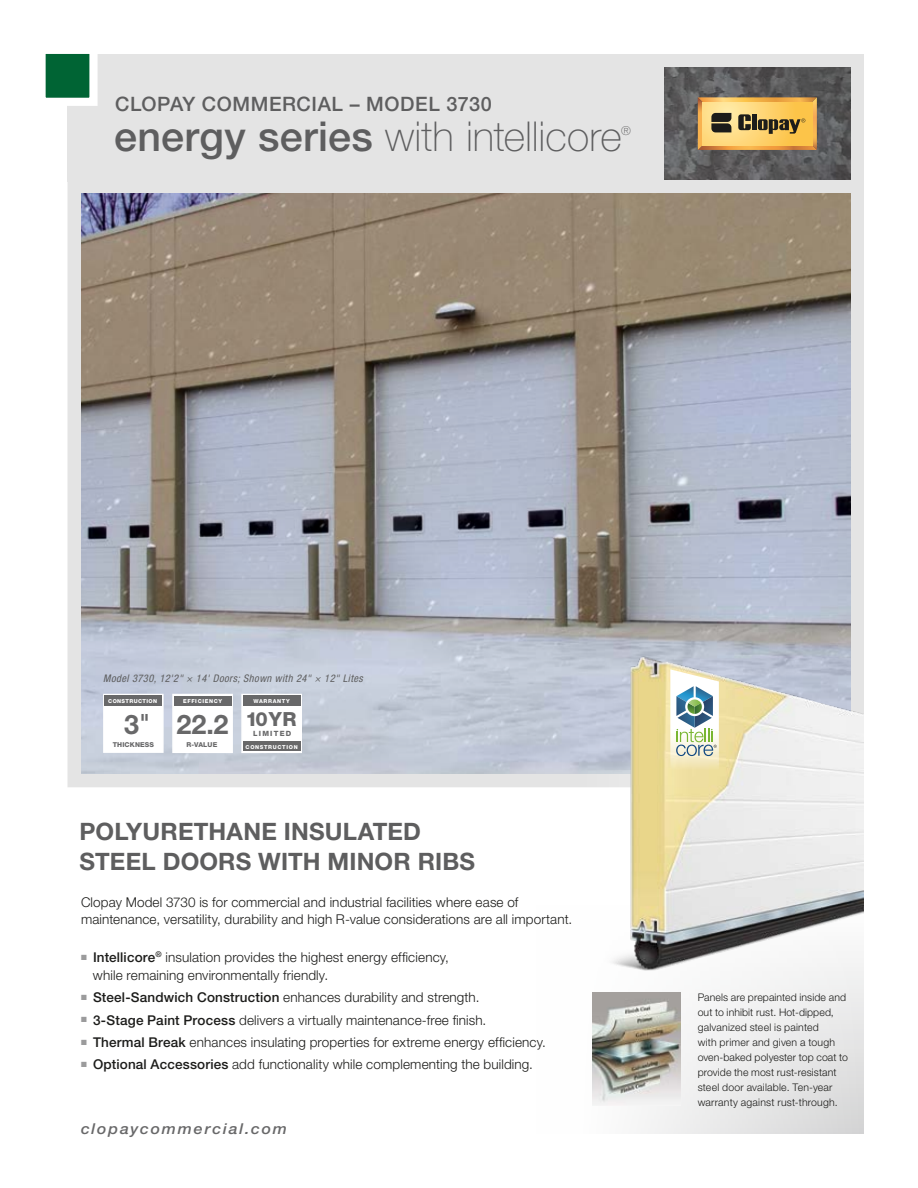
<style>
.page{position:relative;width:918px;height:1188px;background:#fff}
.page>*{position:absolute;margin:0;border:0;box-sizing:border-box;transform-origin:0 0}
.t1{font:100 41.25px "Helvetica Neue";color:#5e5e5f}
.t2{font:700 27px "Helvetica Neue";color:#686869}
.t3{font:700 26.85px "Helvetica Neue";color:#686869}
.t4{font:700 24px/30px "Helvetica Neue";letter-spacing:.005em;color:#5e5e5f}
.t5{font:500 19.8px "Helvetica Neue";letter-spacing:.03em;color:#5e5e5f}
.t6{font:800 19.5px "Helvetica Neue";color:#686869}
.t7{font:italic 500 15px "Helvetica Neue";letter-spacing:.11em;color:#686869;scale:1.07 1}
.t8{font:300 13.5px/16.8px "Helvetica Neue";letter-spacing:.01em;color:#1c1c1a}
.t9{font:100 12.3px "Helvetica Neue";color:#5e5e5f}
.t10{font:300 10.5px/15px "Helvetica Neue";letter-spacing:.01em;color:#1c1c1a}
.t11{font:italic condensed 10.5px "Helvetica Neue";letter-spacing:.04em;color:#5e5e5f}
.t12{font:800 7.2px "Helvetica Neue";letter-spacing:.17em;color:#686869}
.t13{font:800 6.75px "Helvetica Neue";letter-spacing:.02em;color:#686869}
.t14{font:800 5.4px "Helvetica Neue";letter-spacing:.12em;color:#fff}
.t15{font:800 5.4px "Helvetica Neue";letter-spacing:.07em;color:#fff}
.s1{font-weight:500}
</style>
<div class="page">
<div style="left:68px;top:180px;width:796px;height:607px;background:#e4e4e4"></div>
<img style="left:81px;top:193px;width:770px;height:581px">
<div style="left:68px;top:54px;width:796px;height:127px;background:#e4e4e4"></div>
<svg style="left:45px;top:53px;width:53px;height:57px"></svg>
<img style="left:664px;top:68px;width:186px;height:112px">
<svg style="left:698px;top:97px;width:119px;height:53px;background:#d6ac5a"></svg>
<svg style="left:102px;top:693px;width:62px;height:61px;background:#fafbfc"></svg>
<div style="left:105px;top:695px;width:57px;height:11px;background:#686869"></div>
<div style="left:537px;top:770px;width:327px;height:364px;background:linear-gradient(to right,#fff,#e1e1e2)"></div>
<img style="left:593px;top:992px;width:88px;height:114px">
<img style="left:518px;top:649px;width:346px;height:335px">
<svg style="left:670px;top:669px;width:49px;height:119px;background:#cdd5c3"></svg>
<svg style="left:241px;top:693px;width:62px;height:61px;background:#f9f9fa"></svg>
<div style="left:243px;top:695px;width:57px;height:11px;background:#686869"></div>
<div style="left:243px;top:741px;width:57px;height:10px;background:#686869"></div>
<svg style="left:172px;top:693px;width:62px;height:61px;background:#fbfbfc"></svg>
<div style="left:174px;top:696px;width:57px;height:10px;background:#686869"></div>
<h3 class="t5" style="left:115px;top:92px;width:378px">CLOPAY COMMERCIAL – MODEL 3730</h3>
<h1 class="t1" style="left:114px;top:113px;width:509px"><span class="s1">energy series</span> with intellicore</h1>
<p class="t9" style="left:621px;top:124px;width:11px">®</p>
<p class="t11" style="left:103px;top:672px;width:261px">Model 3730, 12'2" × 14' Doors; Shown with 24" × 12" Lites</p>
<h3 class="t3" style="left:124px;top:708px;width:27px">3<sup>"</sup></h3>
<p class="t14" style="left:183px;top:697px;width:41px">EFFICIENCY</p>
<p class="t13" style="left:186px;top:740px;width:32px">R-VALUE</p>
<p class="t15" style="left:108px;top:697px;width:50px">CONSTRUCTION</p>
<p class="t13" style="left:113px;top:740px;width:43px">THICKNESS</p>
<p class="t14" style="left:253px;top:698px;width:38px">WARRANTY</p>
<h3 class="t6" style="left:245px;top:708px;width:52px">10 YR</h3>
<p class="t12" style="left:253px;top:729px;width:40px">LIMITED</p>
<h2 class="t2" style="left:177px;top:708px;width:54px">22.2</h2>
<p class="t14" style="left:246px;top:743px;width:54px">CONSTRUCTION</p>
<h3 class="t4" style="left:79px;top:816px;width:397px">POLYURETHANE INSULATED<br>STEEL DOORS WITH MINOR RIBS</h3>
<p class="t8" style="left:81px;top:893px;width:493px">Clopay Model 3730 is for commercial and industrial facilities where ease of maintenance, versatility, durability and high R-value considerations are all important.</p>
<p class="t8" style="left:93px;top:948px;width:357px;line-height:18px;text-indent:-12px"><sup>■</sup> <span class="s1">Intellicore</span><sup>®</sup> insulation provides the highest energy efficiency, while remaining environmentally friendly.</p>
<p class="t8" style="left:81px;top:989px;width:400px"><sup>■</sup> <span class="s1">Steel-Sandwich Construction</span> enhances durability and strength.</p>
<p class="t8" style="left:81px;top:1011px;width:407px"><sup>■</sup> <span class="s1">3-Stage Paint Process</span> delivers a virtually maintenance-free finish.</p>
<p class="t8" style="left:81px;top:1034px;width:466px"><sup>■</sup> <span class="s1">Thermal Break</span> enhances insulating properties for extreme energy efficiency.</p>
<p class="t8" style="left:81px;top:1056px;width:454px"><sup>■</sup> <span class="s1">Optional Accessories</span> add functionality while complementing the building.</p>
<p class="t7" style="left:81px;top:1120px;width:194px">clopaycommercial.com</p>
<p class="t10" style="left:698px;top:989px;width:152px">Panels are prepainted inside and out to inhibit rust. Hot-dipped, galvanized steel is painted<br>with primer and given a tough oven-baked polyester top coat to provide the most rust-resistant steel door available. Ten-year warranty against rust-through.</p>
</div>
